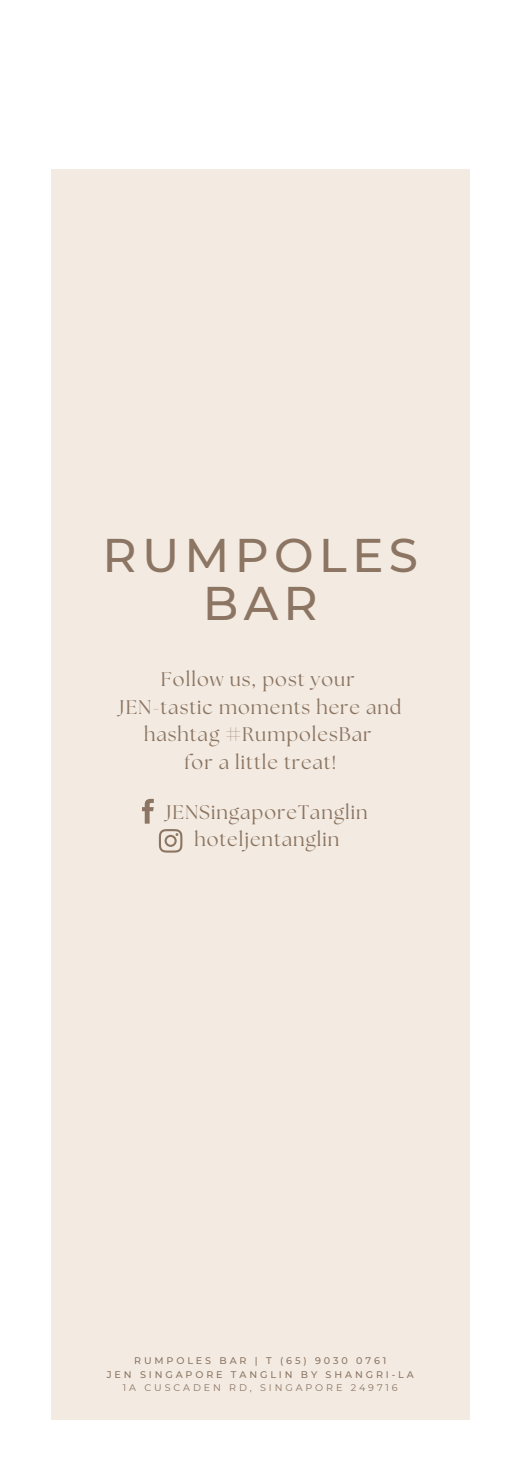
<style>
.page{position:relative;width:520px;height:1474px;background:#fff}
.page>*{position:absolute;margin:0;border:0;box-sizing:border-box;transform-origin:0 0}
.t1{font:500 47.07px/48.5px "Montserrat";letter-spacing:.11em;color:#8c7562;text-align:center}
.t2{font:19.6px/27.5px "The Seasons";letter-spacing:.05em;color:#8c7562;text-align:center}
.t3{font:500 9.62px/13.7px "Montserrat";letter-spacing:.3em;color:#8c7562;text-align:center}
.t4{font:9.62px "Montserrat";letter-spacing:.3em;color:#8c7562}
</style>
<div class="page">
<div style="left:51px;top:169px;width:419px;height:1250px;background:#f3ebe2"></div>
<svg style="left:142px;top:799px;width:40px;height:54px"></svg>
<h1 class="t1" style="left:103px;top:531px;width:317px">RUMPOLES<br>BAR</h1>
<p class="t2" style="left:119px;top:667px;width:284px">Follow us, post your<br>JEN-tastic moments here and hashtag #RumpolesBar<br>for a little treat!</p>
<p class="t2" style="left:166px;top:799px;width:203px">JENSingaporeTanglin hoteljentanglin</p>
<p class="t3" style="left:107px;top:1354px;width:309px">RUMPOLES BAR | T (65) 9030 0761<br>JEN SINGAPORE TANGLIN BY SHANGRI-LA</p>
<p class="t4" style="left:123px;top:1382px;width:276px">1A CUSCADEN RD, SINGAPORE 249716</p>
</div>
